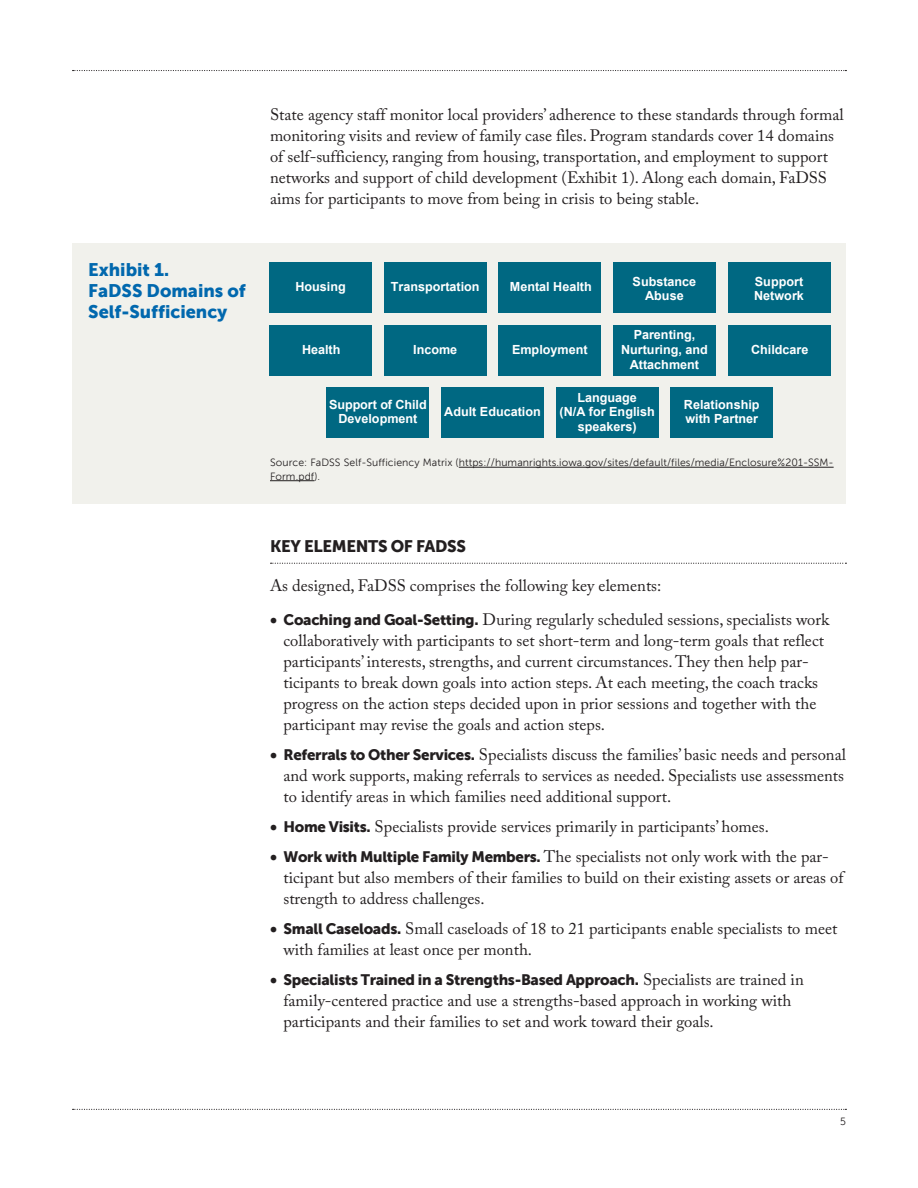
<style>
.page{position:relative;width:918px;height:1188px;background:#fff}
.page>*{position:absolute;margin:0;border:0;box-sizing:border-box;transform-origin:0 0}
.t1{font:18px/21px "Museo Sans 900";color:#0168ae}
.t2{font:16.5px/21px "Adobe Caslon Pro";color:#231f20}
.t3{font:16.5px "Museo Sans 900";letter-spacing:-.02em;color:#231f20}
.t4{font:15px "Museo Sans 900";letter-spacing:-.02em;color:#231f20}
.t5{font:700 12.6px/14.7px "Arial";color:#fff;text-align:center}
.t6{font:10.5px/13.5px "Museo Sans 300";letter-spacing:.01em;color:#231f20}
.s1{font-family:"Museo Sans 900";font-size:15px}
.s2{font-family:"Adobe Caslon Pro";font-size:16.5px}
</style>
<div class="page">
<svg style="left:73px;top:70px;width:773px;height:1px"></svg>
<svg style="left:73px;top:1109px;width:773px;height:1px"></svg>
<div style="left:72px;top:243px;width:774px;height:261px;background:#f1f1ec"></div>
<div style="left:728px;top:263px;width:103px;height:50px;background:#006882"></div>
<div style="left:269px;top:263px;width:103px;height:50px;background:#006882"></div>
<div style="left:384px;top:263px;width:103px;height:50px;background:#006882"></div>
<div style="left:498px;top:263px;width:103px;height:50px;background:#006882"></div>
<div style="left:613px;top:263px;width:103px;height:50px;background:#006882"></div>
<div style="left:728px;top:325px;width:103px;height:50px;background:#006882"></div>
<div style="left:269px;top:325px;width:103px;height:50px;background:#006882"></div>
<div style="left:384px;top:325px;width:103px;height:50px;background:#006882"></div>
<div style="left:498px;top:325px;width:103px;height:50px;background:#006882"></div>
<div style="left:613px;top:325px;width:103px;height:50px;background:#006882"></div>
<div style="left:670px;top:387px;width:103px;height:50px;background:#006882"></div>
<div style="left:326px;top:387px;width:103px;height:50px;background:#006882"></div>
<div style="left:441px;top:387px;width:103px;height:50px;background:#006882"></div>
<div style="left:556px;top:387px;width:103px;height:50px;background:#006882"></div>
<hr style="left:459px;top:467px;width:375px;height:1px;background:#231f20">
<hr style="left:270px;top:480px;width:45px;height:1px;background:#231f20">
<svg style="left:271px;top:563px;width:575px;height:1px"></svg>
<p class="t1" style="left:88px;top:259px;width:159px">Exhibit 1.<br>FaDSS Domains of<br>Self-Sufficiency</p>
<p class="t2" style="left:270px;top:104px;width:575px">State agency staff monitor local providers’ adherence to these standards through formal monitoring visits and review of family case files. Program standards cover 14 domains of self-sufficiency, ranging from housing, transportation, and employment to support networks and support of child development (Exhibit 1). Along each domain, FaDSS aims for participants to move from being in crisis to being stable.</p>
<p class="t5" style="left:295px;top:280px;width:52px">Housing</p>
<p class="t5" style="left:391px;top:280px;width:90px">Transportation</p>
<p class="t5" style="left:510px;top:280px;width:83px">Mental Health</p>
<p class="t5" style="left:633px;top:274px;width:65px">Substance<br>Abuse</p>
<p class="t5" style="left:754px;top:274px;width:51px;text-align:left">Support<br>Network</p>
<p class="t5" style="left:302px;top:343px;width:40px">Health</p>
<p class="t5" style="left:413px;top:343px;width:46px">Income</p>
<p class="t5" style="left:512px;top:343px;width:77px">Employment</p>
<p class="t5" style="left:621px;top:328px;width:88px">Parenting,<br>Nurturing, and<br>Attachment</p>
<p class="t5" style="left:751px;top:343px;width:59px">Childcare</p>
<p class="t5" style="left:560px;top:390px;width:97px">Language<br>(N/A for English speakers)</p>
<p class="t5" style="left:684px;top:397px;width:77px;text-align:left">Relationship with Partner</p>
<p class="t6" style="left:270px;top:456px;width:565px">Source: FaDSS Self-Sufficiency Matrix (https://humanrights.iowa.gov/sites/default/files/media/Enclosure%201-SSM-<br>Form.pdf).</p>
<p class="t5" style="left:329px;top:397px;width:99px">Support of Child<br>Development</p>
<p class="t5" style="left:444px;top:404px;width:98px">Adult Education</p>
<h3 class="t3" style="left:270px;top:537px;width:198px">KEY ELEMENTS OF FADSS</h3>
<p class="t2" style="left:270px;top:575px;width:393px">As designed, FaDSS comprises the following key elements:</p>
<p class="t2" style="left:284px;top:609px;width:547px;text-indent:-14px"><span class="s1">• Coaching and Goal-Setting.</span> During regularly scheduled sessions, specialists work collaboratively with participants to set short-term and long-term goals that reflect participants’ interests, strengths, and current circumstances. They then help par&shy;ticipants to break down goals into action steps. At each meeting, the coach tracks progress on the action steps decided upon in prior sessions and together with the participant may revise the goals and action steps.</p>
<p class="t2" style="left:284px;top:744px;width:564px;text-align:justify;text-indent:-14px"><span class="s1">• Referrals to Other Services.</span> Specialists discuss the families’ basic needs and personal and work supports, making referrals to services as needed. Specialists use assessments to identify areas in which families need additional support.</p>
<p class="t2" style="left:270px;top:816px;width:500px"><span class="s1">• Home Visits.</span> Specialists provide services primarily in participants’ homes.</p>
<p class="t2" style="left:284px;top:846px;width:562px;text-indent:-14px"><span class="s1">• Work with Multiple Family Members.</span> The specialists not only work with the par&shy;ticipant but also members of their families to build on their existing assets or areas of strength to address challenges.</p>
<p class="t2" style="left:284px;top:918px;width:555px;text-indent:-14px"><span class="s1">• Small Caseloads.</span> Small caseloads of 18 to 21 participants enable specialists to meet with families at least once per month.</p>
<p class="t4" style="left:270px;top:972px;width:535px">• Specialists Trained in a Strengths-Based Approach. <span class="s2">Specialists are trained in</span></p>
<p class="t2" style="left:284px;top:990px;width:509px">family-centered practice and use a strengths-based approach in working with participants and their families to set and work toward their goals.</p>
<p class="t6" style="left:840px;top:1115px;width:7px">5</p>
</div>
